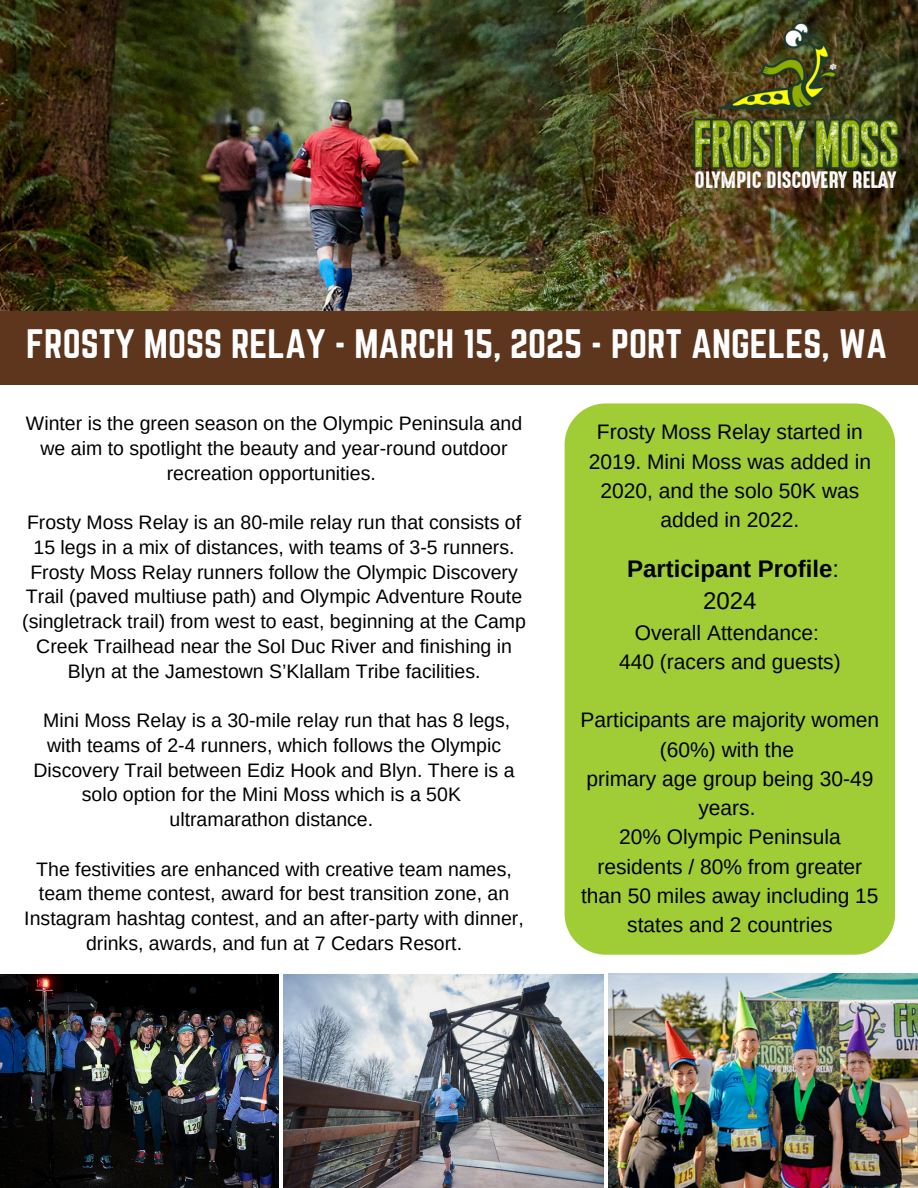
<style>
.page{position:relative;width:918px;height:1188px;background:#fff}
.page>*{position:absolute;margin:0;border:0;box-sizing:border-box;transform-origin:0 0}
.t1{font:36px "Norwester";color:#fff}
.t2{font:700 24px "Arimo";color:#000}
.t3{font:24px "Arimo";color:#000}
.t4{font:21px/29.2px "Arimo";color:#000;text-align:center}
.t5{font:19.5px/24.8px "Arimo";color:#000;text-align:center}
.s1{font-weight:400}
</style>
<div class="page">
<div style="left:0;top:198px;width:918px;height:186px;background:#5e361d"></div>
<img style="left:0;top:0;width:918px;height:310px">
<img style="left:691px;top:23px;width:208px;height:164px">
<img style="left:284px;top:975px;width:319px;height:213px">
<img style="left:608px;top:974px;width:310px;height:214px">
<img style="left:0;top:975px;width:278px;height:213px">
<div style="left:565px;top:403px;width:330px;height:552px;background:#a0cc36;border-radius:41px"></div>
<p class="t1" style="left:26px;top:322px;width:862px">FROSTY MOSS RELAY - MARCH 15, 2025 - PORT ANGELES, WA</p>
<p class="t5" style="left:26px;top:411px;width:498px">Winter is the green season on the Olympic Peninsula and we aim to spotlight the beauty and year-round outdoor recreation opportunities.</p>
<p class="t5" style="left:22px;top:510px;width:505px">Frosty Moss Relay is an 80-mile relay run that consists of 15 legs in a mix of distances, with teams of 3-5 runners.<br>Frosty Moss Relay runners follow the Olympic Discovery Trail (paved multiuse path) and Olympic Adventure Route (singletrack trail) from west to east, beginning at the Camp Creek Trailhead near the Sol Duc River and finishing in Blyn at the Jamestown S’Klallam Tribe facilities.</p>
<p class="t5" style="left:34px;top:708px;width:483px">Mini Moss Relay is a 30-mile relay run that has 8 legs, with teams of 2-4 runners, which follows the Olympic Discovery Trail between Ediz Hook and Blyn. There is a solo option for the Mini Moss which is a 50K</p>
<p class="t5" style="left:170px;top:807px;width:205px">ultramarathon distance.</p>
<p class="t5" style="left:24px;top:857px;width:501px">The festivities are enhanced with creative team names, team theme contest, award for best transition zone, an Instagram hashtag contest, and an after-party with dinner, drinks, awards, and fun at 7 Cedars Resort.</p>
<p class="t4" style="left:589px;top:417px;width:284px">Frosty Moss Relay started in<br>2019. Mini Moss was added in<br>2020, and the solo 50K was added in 2022.</p>
<p class="t2" style="left:627px;top:555px;width:213px">Participant Profile<span class="s1">:</span></p>
<h1 class="t3" style="left:703px;top:587px;width:55px">2024</h1>
<p class="t4" style="left:635px;top:618px;width:186px">Overall Attendance:</p>
<p class="t4" style="left:619px;top:647px;width:223px">440 (racers and guests)</p>
<p class="t4" style="left:581px;top:705px;width:300px">Participants are majority women (60%) with the</p>
<p class="t4" style="left:586px;top:764px;width:289px">primary age group being 30-49 years.</p>
<p class="t4" style="left:581px;top:822px;width:299px">20% Olympic Peninsula residents / 80% from greater than 50 miles away including 15 states and 2 countries</p>
</div>
